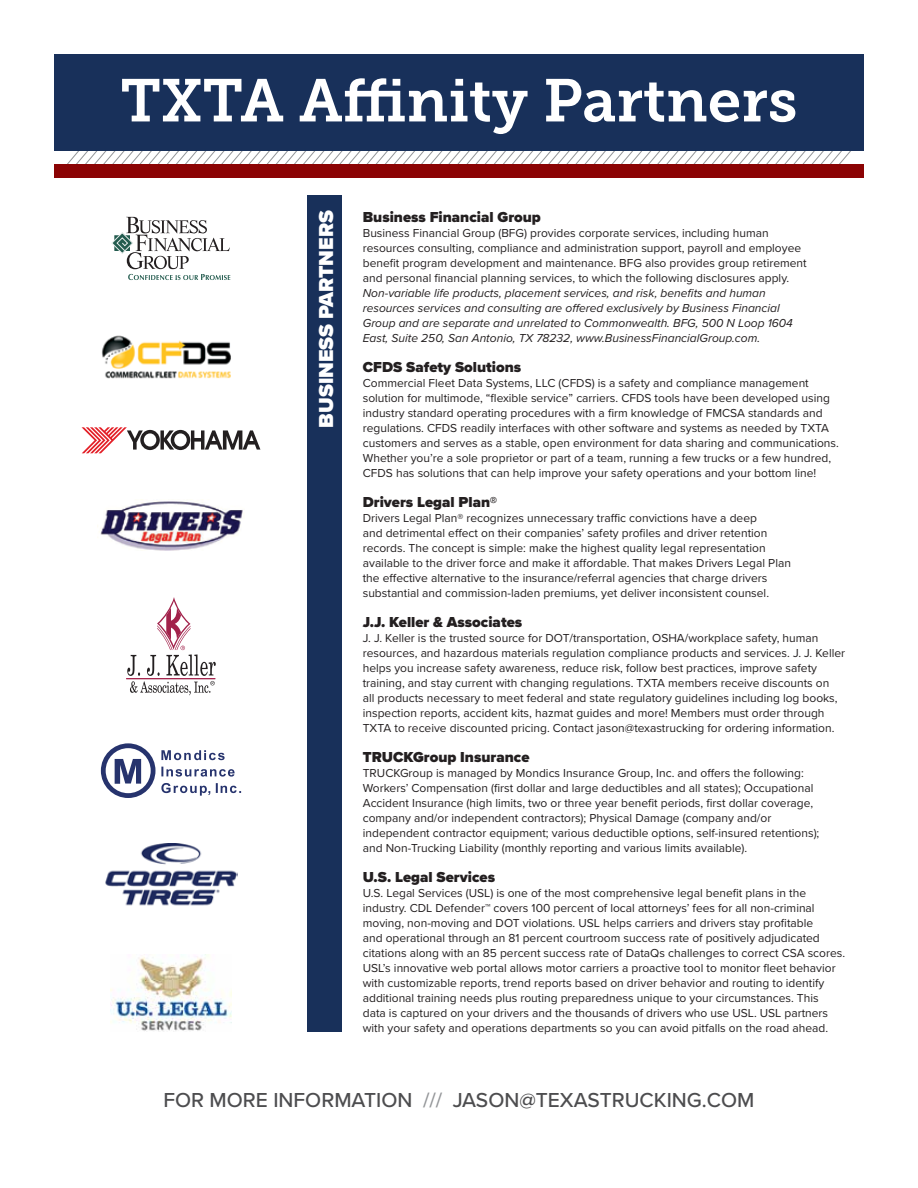
<style>
.page{position:relative;width:918px;height:1188px;background:#fff}
.page>*{position:absolute;margin:0;border:0;box-sizing:border-box;transform-origin:0 0}
.t1{font:60px "Museo Slab 700";color:#fff}
.t2{font:500 21px "Proxima Nova";color:#4d4d4f}
.t3{font:900 21px "Proxima Nova";color:#fff}
.t4{font:900 15px "Proxima Nova";color:#231f20}
.t5{font:12px/15px "Proxima Nova";color:#231f20}
.t6{font:italic 12px/15px "Proxima Nova";color:#231f20}
.s1{color:#939598}
</style>
<div class="page">
<svg style="left:61px;top:151px;width:802px;height:14px"></svg>
<div style="left:54px;top:165px;width:810px;height:13px;background:#8b0304"></div>
<div style="left:54px;top:54px;width:810px;height:97px;background:#18305a"></div>
<div style="left:307px;top:195px;width:35px;height:837px;background:#18305a"></div>
<img style="left:97px;top:499px;width:146px;height:52px">
<img style="left:111px;top:954px;width:120px;height:78px">
<svg style="left:82px;top:427px;width:178px;height:26px"></svg>
<svg style="left:101px;top:743px;width:140px;height:55px"></svg>
<svg style="left:111px;top:217px;width:119px;height:63px"></svg>
<img style="left:105px;top:844px;width:133px;height:62px">
<hr style="left:126px;top:678px;width:89px;height:1px;background:#a2224b">
<svg style="left:127px;top:597px;width:89px;height:98px"></svg>
<img style="left:101px;top:335px;width:130px;height:44px">
<h1 class="t1" style="left:120px;top:67px;width:679px">TXTA Affinity Partners</h1>
<h2 class="t3" style="left:310px;top:428px;width:219px;rotate:-90deg">BUSINESS PARTNERS</h2>
<p class="t4" style="left:363px;top:206px;width:180px">Business Financial Group</p>
<p class="t5" style="left:363px;top:225px;width:445px">Business Financial Group (BFG) provides corporate services, including human resources consulting, compliance and administration support, payroll and employee benefit program development and maintenance. BFG also provides group retirement and personal financial planning services, to which the following disclosures apply.</p>
<p class="t6" style="left:363px;top:285px;width:432px">Non-variable life products, placement services, and risk, benefits and human resources services and consulting are offered exclusively by Business Financial Group and are separate and unrelated to Commonwealth. BFG, 500 N Loop 1604<br>East, Suite 250, San Antonio, TX 78232, www.BusinessFinancialGroup.com.</p>
<p class="t4" style="left:363px;top:356px;width:160px">CFDS Safety Solutions</p>
<p class="t5" style="left:363px;top:375px;width:478px">Commercial Fleet Data Systems, LLC (CFDS) is a safety and compliance management solution for multimode, “flexible service” carriers. CFDS tools have been developed using industry standard operating procedures with a firm knowledge of FMCSA standards and regulations. CFDS readily interfaces with other software and systems as needed by TXTA customers and serves as a stable, open environment for data sharing and communications.<br>Whether you’re a sole proprietor or part of a team, running a few trucks or a few hundred, CFDS has solutions that can help improve your safety operations and your bottom line!</p>
<p class="t4" style="left:363px;top:491px;width:136px">Drivers Legal Plan®</p>
<p class="t5" style="left:363px;top:510px;width:430px">Drivers Legal Plan® recognizes unnecessary traffic convictions have a deep<br>and detrimental effect on their companies’ safety profiles and driver retention records. The concept is simple: make the highest quality legal representation available to the driver force and make it affordable. That makes Drivers Legal Plan the effective alternative to the insurance/referral agencies that charge drivers substantial and commission-laden premiums, yet deliver inconsistent counsel.</p>
<p class="t4" style="left:363px;top:611px;width:161px">J.J. Keller &amp; Associates</p>
<p class="t5" style="left:363px;top:630px;width:484px">J. J. Keller is the trusted source for DOT/transportation, OSHA/workplace safety, human resources, and hazardous materials regulation compliance products and services. J. J. Keller helps you increase safety awareness, reduce risk, follow best practices, improve safety training, and stay current with changing regulations. TXTA members receive discounts on<br>all products necessary to meet federal and state regulatory guidelines including log books, inspection reports, accident kits, hazmat guides and more! Members must order through TXTA to receive discounted pricing. Contact jason@texastrucking for ordering information.</p>
<p class="t4" style="left:363px;top:746px;width:168px">TRUCKGroup Insurance</p>
<p class="t5" style="left:363px;top:765px;width:458px">TRUCKGroup is managed by Mondics Insurance Group, Inc. and offers the following:<br>Workers’ Compensation (first dollar and large deductibles and all states); Occupational Accident Insurance (high limits, two or three year benefit periods, first dollar coverage, company and/or independent contractors); Physical Damage (company and/or independent contractor equipment; various deductible options, self-insured retentions); and Non-Trucking Liability (monthly reporting and various limits available).</p>
<p class="t4" style="left:363px;top:866px;width:134px">U.S. Legal Services</p>
<p class="t5" style="left:363px;top:885px;width:484px">U.S. Legal Services (USL) is one of the most comprehensive legal benefit plans in the industry. CDL Defender™ covers 100 percent of local attorneys’ fees for all non-criminal moving, non-moving and DOT violations. USL helps carriers and drivers stay profitable<br>and operational through an 81 percent courtroom success rate of positively adjudicated citations along with an 85 percent success rate of DataQs challenges to correct CSA scores.<br>USL’s innovative web portal allows motor carriers a proactive tool to monitor fleet behavior with customizable reports, trend reports based on driver behavior and routing to identify additional training needs plus routing preparedness unique to your circumstances. This<br>data is captured on your drivers and the thousands of drivers who use USL. USL partners with your safety and operations departments so you can avoid pitfalls on the road ahead.</p>
<h2 class="t2" style="left:164px;top:1084px;width:593px">FOR MORE INFORMATION <span class="s1">///</span> JASON@TEXASTRUCKING.COM</h2>
</div>
